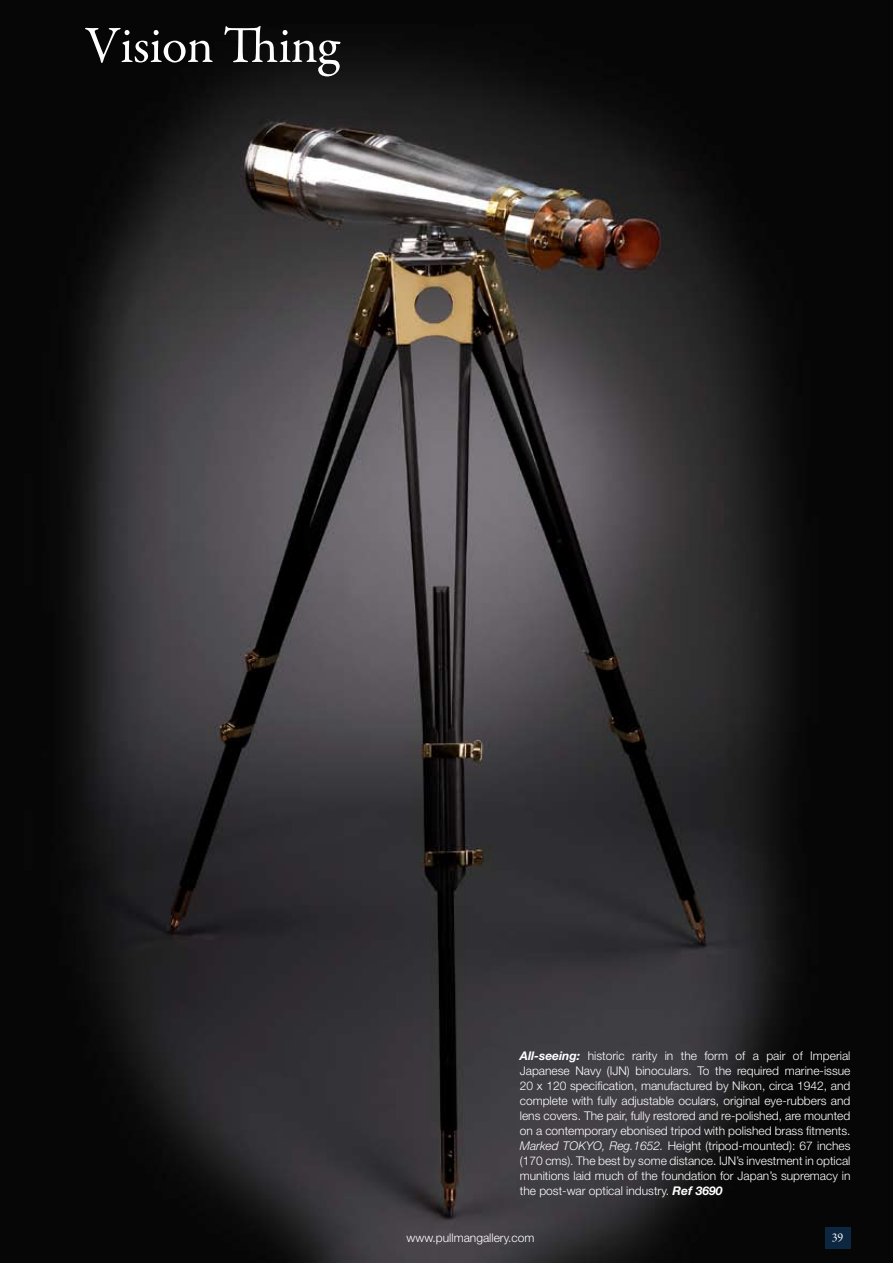
<style>
.page{position:relative;width:893px;height:1263px;background:#fff}
.page>*{position:absolute;margin:0;border:0;box-sizing:border-box;transform-origin:0 0}
.t1{font:52.5px "Garamond Premr Pro";letter-spacing:-.01em;color:#fff}
.t2{font:300 12px/15px "Helvetica Neue";color:#fff;text-align:justify}
.t3{font:12px "Garamond Premr Pro";color:#fff}
.s1{font-weight:700;font-style:italic}
.s2{font-style:italic}
</style>
<div class="page">
<img style="left:0;top:0;width:893px;height:1263px">
<div style="left:825px;top:1227px;width:25px;height:22px;background:#0d2741"></div>
<h1 class="t1" style="left:85px;top:14px;width:255px">Vision Thing</h1>
<p class="t2" style="left:520px;top:1048px;width:332px"><span class="s1">All-seeing:</span> historic rarity in the form of a pair of Imperial Japanese Navy (IJN) binoculars. To the required marine-issue 20 x 120 specification, manufactured by Nikon, circa 1942, and complete with fully adjustable oculars, original eye-rubbers and lens covers. The pair, fully restored and re-polished, are mounted on a contemporary ebonised tripod with polished brass fitments.<br><span class="s2">Marked TOKYO, Reg.1652.</span> Height (tripod-mounted): 67 inches (170 cms). The best by some distance. IJN’s investment in optical munitions laid much of the foundation for Japan’s supremacy in the post-war optical industry. <span class="s1">Ref 3690</span></p>
<p class="t2" style="left:407px;top:1229px;width:129px">www.pullmangallery.com</p>
<p class="t3" style="left:832px;top:1230px;width:13px">39</p>
</div>
